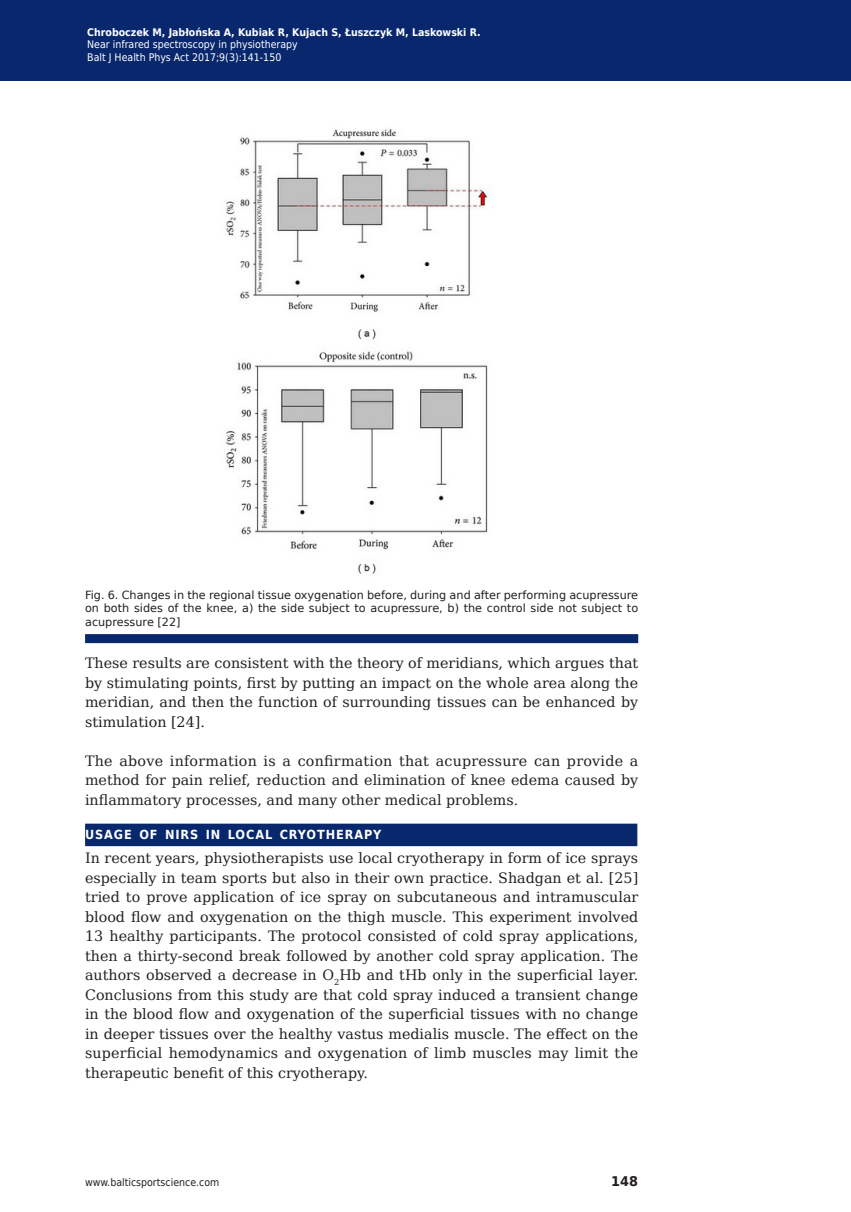
<style>
.page{position:relative;width:851px;height:1212px;background:#fff}
.page>*{position:absolute;margin:0;border:0;box-sizing:border-box;transform-origin:0 0}
.Body_Text{font:14.25px/19.5px "DejaVu Serif";color:#231f20;text-align:justify}
.t1{font:700 13.35px "DejaVu Sans";color:#231f20;scale:.96 1}
.Subhead_2{font:700 12.6px "DejaVu Sans Condensed";letter-spacing:.07em;color:#fff}
.Figure{font:11.25px/13.5px "DejaVu Sans";color:#231f20;text-align:justify}
.t2{font:10.5px/12.6px "DejaVu Sans Condensed";color:#fff}
.t3{font:700 10.5px "DejaVu Sans Condensed";color:#fff}
.t4{font:10.5px "DejaVu Sans Condensed";color:#231f20}
</style>
<div class="page">
<div style="left:0;top:0;width:850px;height:80px;background:#08276c"></div>
<div style="left:85px;top:634px;width:553px;height:9px;background:#08276c"></div>
<div style="left:85px;top:824px;width:552px;height:22px;background:#08276c"></div>
<img style="left:226px;top:129px;width:262px;height:445px">
<p class="t3" style="left:87px;top:23px;width:395px">Chroboczek M, Jabłońska A, Kubiak R, Kujach S, Łuszczyk M, Laskowski R.</p>
<p class="t2" style="left:87px;top:38px;width:212px">Near infrared spectroscopy in physiotherapy<br>Balt J Health Phys Act 2017;9(3):141-150</p>
<p class="Figure" style="left:85px;top:588px;width:554px">Fig. 6. Changes in the regional tissue oxygenation before, during and after performing acupressure on both sides of the knee, a) the side subject to acupressure, b) the control side not subject to acupressure [22]</p>
<p class="Body_Text" style="left:85px;top:653px;width:554px">These results are consistent with the theory of meridians, which argues that by stimulating points, first by putting an impact on the whole area along the meridian, and then the function of surrounding tissues can be enhanced by stimulation [24].</p>
<p class="Body_Text" style="left:85px;top:751px;width:554px">The above information is a confirmation that acupressure can provide a method for pain relief, reduction and elimination of knee edema caused by inflammatory processes, and many other medical problems.</p>
<p class="Subhead_2" style="left:85px;top:824px;width:298px">USAGE OF NIRS IN LOCAL CRYOTHERAPY</p>
<p class="Body_Text" style="left:85px;top:848px;width:554px">In recent years, physiotherapists use local cryotherapy in form of ice sprays especially in team sports but also in their own practice. Shadgan et al. [25] tried to prove application of ice spray on subcutaneous and intramuscular blood flow and oxygenation on the thigh muscle. This experiment involved 13 healthy participants. The protocol consisted of cold spray applications, then a thirty-second break followed by another cold spray application. The authors observed a decrease in O<sub>2</sub>Hb and tHb only in the superficial layer.<br>Conclusions from this study are that cold spray induced a transient change in the blood flow and oxygenation of the superficial tissues with no change in deeper tissues over the healthy vastus medialis muscle. The effect on the superficial hemodynamics and oxygenation of limb muscles may limit the therapeutic benefit of this cryotherapy.</p>
<p class="t4" style="left:85px;top:1174px;width:136px">www.balticsportscience.com</p>
<p class="t1" style="left:611px;top:1170px;width:29px">148</p>
</div>
